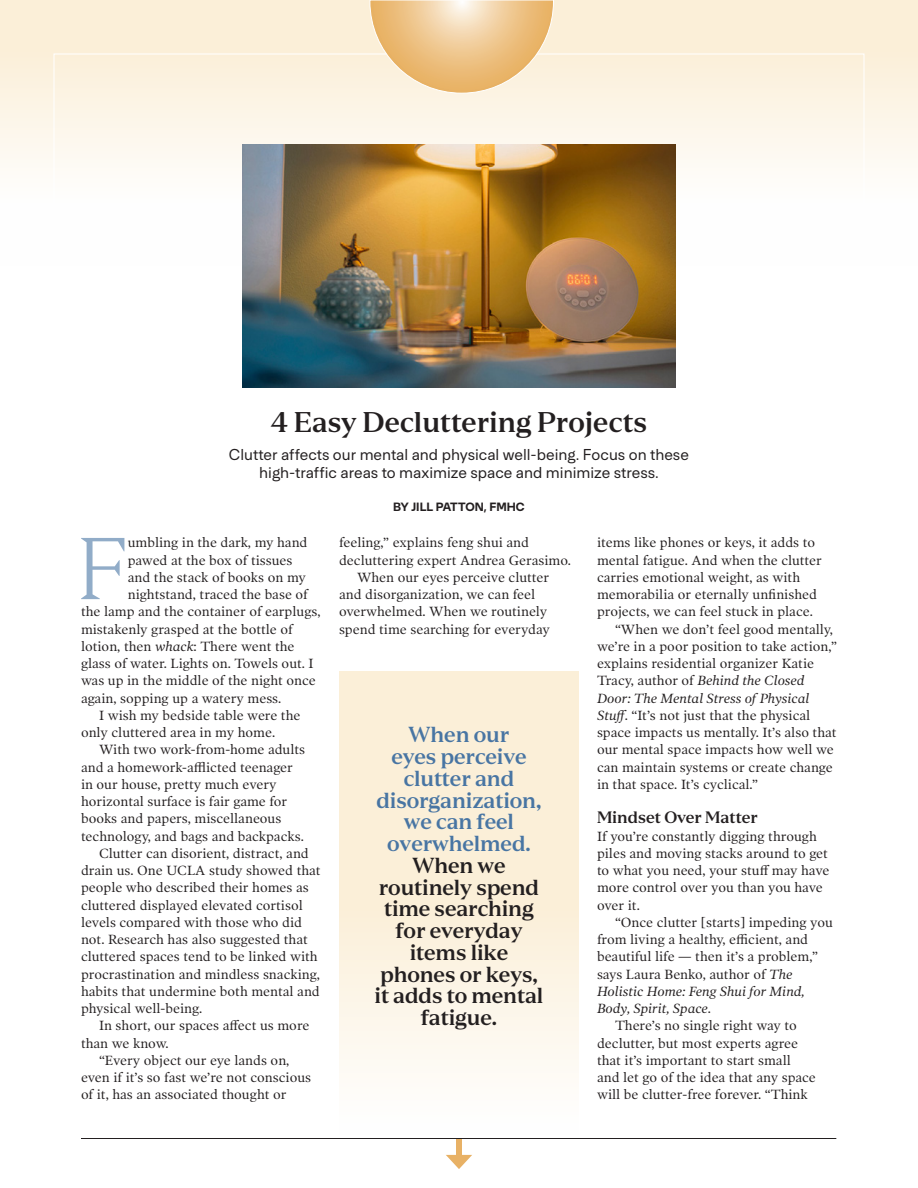
<style>
.page{position:relative;width:918px;height:1188px;background:#fff}
.page>*{position:absolute;margin:0;border:0;box-sizing:border-box;transform-origin:0 0}
.Body_Copy_Drop_Cap{font:300 87.45px "LT Serif";color:#91acc8}
.Headline{font:600 28.5px "LT Serif";color:#231f20}
.Pull_Quote{font:600 21.75px/21.8px "LT Serif";letter-spacing:-.005em;color:#231f20;text-align:center}
.Subhead{font:600 16.5px "LT Serif";color:#231f20}
.Deck{font:15.75px/17.2px "LT Sans";color:#231f20;text-align:center}
.Body_Copy_Indent{font:13.5px/17.2px "Poynter OS Text One";color:#231f20}
.Body_Copy_Drop_Cap-2{font:13.5px "Poynter OS Text One";color:#231f20}
.Body_Copy_No_Indent{font:13.5px/17.2px "Poynter OS Text One";color:#231f20}
.Byline{font:700 12px "LT Sans";color:#231f20}
.s1{font-style:italic}
.s2{color:#4875a3}
</style>
<div class="page">
<div style="left:456px;top:1139px;width:6px;height:21px;background:#e8b165"></div>
<svg style="left:446px;top:1155px;width:26px;height:14px"></svg>
<hr style="left:81px;top:1138px;width:755px;height:1px;background:#231f20">
<div style="left:0;top:0;width:918px;height:266px;background:linear-gradient(to bottom,#fbedd3,#feffff)"></div>
<img style="left:243px;top:144px;width:432px;height:244px">
<svg style="left:369px;top:0;width:185px;height:94px;background:#f1ce9d"></svg>
<div style="left:339px;top:671px;width:240px;height:463px;background:linear-gradient(to bottom,#faebce,#fdfbf5)"></div>
<p class="Headline" style="left:271px;top:406px;width:378px">4 Easy Decluttering Projects</p>
<p class="Deck" style="left:229px;top:446px;width:462px">Clutter affects our mental and physical well-being. Focus on these high-traffic areas to maximize space and minimize stress.</p>
<p class="Byline" style="left:393px;top:500px;width:133px">BY JILL PATTON, FMHC</p>
<p class="Body_Copy_Drop_Cap" style="left:77px;top:520px;width:52px">F</p>
<p class="Body_Copy_Drop_Cap-2" style="left:128px;top:535px;width:181px">umbling in the dark, my hand</p>
<p class="Body_Copy_Drop_Cap-2" style="left:128px;top:552px;width:166px">pawed at the box of tissues</p>
<p class="Body_Copy_Drop_Cap-2" style="left:128px;top:569px;width:180px">and the stack of books on my</p>
<p class="Body_Copy_Drop_Cap-2" style="left:128px;top:586px;width:182px">nightstand, traced the base of</p>
<p class="Body_Copy_Drop_Cap-2" style="left:81px;top:604px;width:241px">the lamp and the container of earplugs,</p>
<p class="Body_Copy_Drop_Cap-2" style="left:81px;top:621px;width:213px">mistakenly grasped at the bottle of</p>
<p class="Body_Copy_Drop_Cap-2" style="left:81px;top:638px;width:215px">lotion, then <span class="s1">whack</span>: There went the</p>
<p class="Body_Copy_Drop_Cap-2" style="left:81px;top:655px;width:234px">glass of water. Lights on. Towels out. I</p>
<p class="Body_Copy_Drop_Cap-2" style="left:81px;top:673px;width:236px">was up in the middle of the night once</p>
<p class="Body_Copy_Drop_Cap-2" style="left:81px;top:690px;width:202px">again, sopping up a watery mess.</p>
<p class="Body_Copy_Indent" style="left:81px;top:707px;width:221px;text-indent:18px">I wish my bedside table were the only cluttered area in my home.</p>
<p class="Body_Copy_Indent" style="left:81px;top:741px;width:226px;text-indent:18px">With two work-from-home adults and a homework-afflicted teenager in our house, pretty much every horizontal surface is fair game for books and papers, miscellaneous technology, and bags and backpacks.</p>
<p class="Body_Copy_Indent" style="left:81px;top:845px;width:241px;text-indent:18px">Clutter can disorient, distract, and drain us. One UCLA study showed that people who described their homes as cluttered displayed elevated cortisol levels compared with those who did not. Research has also suggested that cluttered spaces tend to be linked with procrastination and mindless snacking, habits that undermine both mental and physical well-being.</p>
<p class="Body_Copy_Indent" style="left:81px;top:1017px;width:230px;text-indent:18px">In short, our spaces affect us more than we know.</p>
<p class="Body_Copy_Indent" style="left:81px;top:1052px;width:232px;text-indent:18px">“Every object our eye lands on, even if it’s so fast we’re not conscious of it, has an associated thought or</p>
<p class="Body_Copy_Indent" style="left:339px;top:534px;width:233px">feeling,” explains feng shui and decluttering expert Andrea Gerasimo.</p>
<p class="Body_Copy_Indent" style="left:339px;top:569px;width:212px;text-indent:18px">When our eyes perceive clutter and disorganization, we can feel overwhelmed. When we routinely spend time searching for everyday</p>
<p class="Pull_Quote" style="left:375px;top:724px;width:170px"><span class="s2">When our<br>eyes perceive clutter and disorganization, we can feel overwhelmed.<br></span>When we routinely spend time searching for everyday items like phones or keys, it adds to mental fatigue.</p>
<p class="Body_Copy_Indent" style="left:597px;top:534px;width:226px">items like phones or keys, it adds to mental fatigue. And when the clutter carries emotional weight, as with memorabilia or eternally unfinished projects, we can feel stuck in place.</p>
<p class="Body_Copy_Indent" style="left:597px;top:620px;width:241px;text-indent:18px">“When we don’t feel good mentally, we’re in a poor position to take action,” explains residential organizer Katie Tracy, author of <span class="s1">Behind the Closed Door: The Mental Stress of Physical Stuff</span>. “It’s not just that the physical space impacts us mentally. It’s also that our mental space impacts how well we can maintain systems or create change in that space. It’s cyclical.”</p>
<p class="Subhead" style="left:597px;top:808px;width:162px">Mindset Over Matter</p>
<p class="Body_Copy_No_Indent" style="left:597px;top:827px;width:234px">If you’re constantly digging through piles and moving stacks around to get to what you need, your stuff may have more control over you than you have over it.</p>
<p class="Body_Copy_Indent" style="left:597px;top:914px;width:237px;text-indent:18px">“Once clutter [starts] impeding you from living a healthy, efficient, and beautiful life — then it’s a problem,” says Laura Benko, author of <span class="s1">The Holistic Home: Feng Shui for Mind, Body, Spirit, Space</span>.</p>
<p class="Body_Copy_Indent" style="left:597px;top:1017px;width:220px;text-indent:18px">There’s no single right way to declutter, but most experts agree that it’s important to start small and let go of the idea that any space will be clutter-free forever. “Think</p>
</div>
